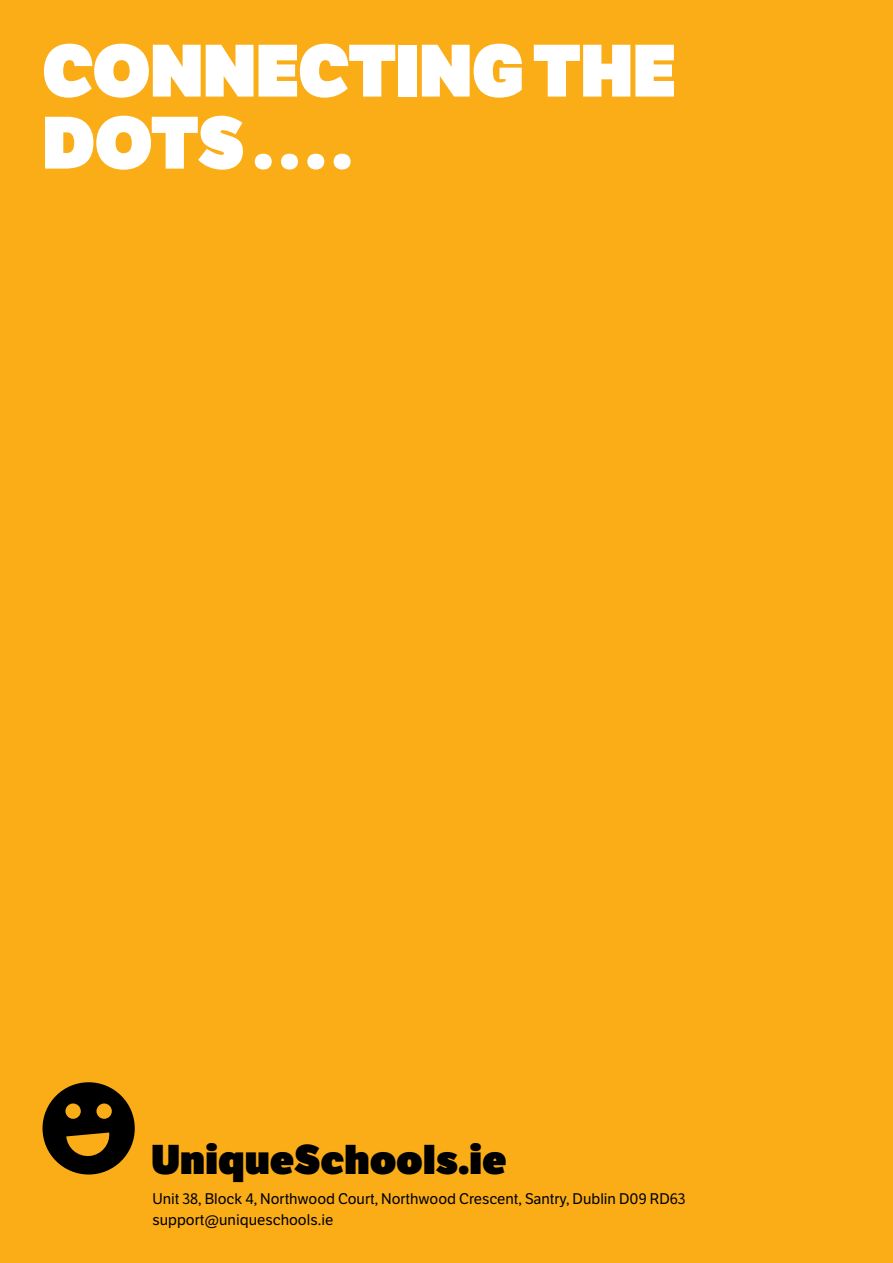
<style>
.page{position:relative;width:893px;height:1263px;background:#faad17}
.page>*{position:absolute;margin:0;border:0;box-sizing:border-box;transform-origin:0 0}
.t1{font:800 72px/72px "LFT Etica Display";color:#fff}
.t2{font:800 40.5px "LFT Etica Display";letter-spacing:.01em;color:#000}
.t3{font:15px/21px "LFT Etica";color:#000}
</style>
<div class="page">
<svg style="left:43px;top:1082px;width:92px;height:92px"></svg>
<h1 class="t1" style="left:43px;top:35px;width:635px">CONNECTING THE<br>DOTS ....</h1>
<h2 class="t2" style="left:151px;top:1134px;width:356px">UniqueSchools.ie</h2>
<p class="t3" style="left:152px;top:1189px;width:535px">Unit 38, Block 4, Northwood Court, Northwood Crescent, Santry, Dublin D09 RD63 support@uniqueschools.ie</p>
</div>
